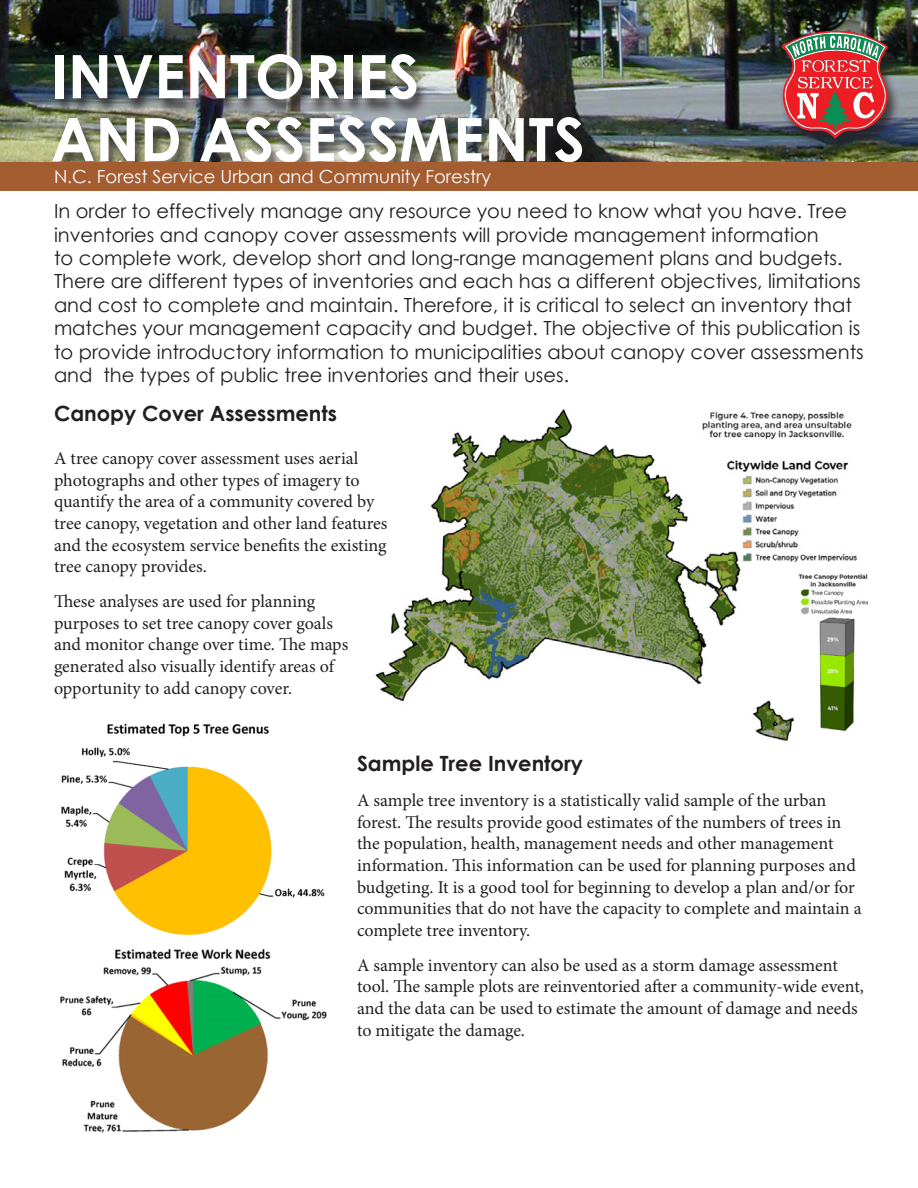
<style>
.page{position:relative;width:918px;height:1188px;background:#fff}
.page>*{position:absolute;margin:0;border:0;box-sizing:border-box;transform-origin:0 0}
.t1{font:700 60px "Century Gothic";color:#fff}
.t2{font:700 21px "Century Gothic";color:#231f20}
.t3{font:19.5px/23.4px "Century Gothic";color:#231f20}
.t4{font:18px/21.6px "Minion Pro";letter-spacing:-.005em;color:#231f20}
.t5{font:18px "Century Gothic";color:#fff}
</style>
<div class="page">
<img style="left:0;top:0;width:918px;height:162px">
<div style="left:50px;top:55px;width:545px;height:125px;background:#231f20;opacity:.75"></div>
<div style="left:0;top:162px;width:918px;height:28px;background:#a45c31"></div>
<div style="left:780px;top:32px;width:121px;height:124px;background:#231f20;opacity:.75"></div>
<img style="left:782px;top:31px;width:106px;height:108px">
<img style="left:375px;top:409px;width:483px;height:332px">
<img style="left:796px;top:572px;width:72px;height:162px">
<img style="left:61px;top:723px;width:264px;height:213px">
<img style="left:60px;top:949px;width:267px;height:184px">
<p class="t1" style="left:51px;top:31px;width:370px">INVENTORIES</p>
<p class="t1" style="left:51px;top:94px;width:536px">AND ASSESSMENTS</p>
<p class="t5" style="left:54px;top:164px;width:439px">N.C. Forest Service Urban and Community Forestry</p>
<p class="t3" style="left:54px;top:199px;width:811px">In order to effectively manage any resource you need to know what you have. Tree inventories and canopy cover assessments will provide management information<br>to complete work, develop short and long-range management plans and budgets.<br>There are different types of inventories and each has a different objectives, limitations and cost to complete and maintain. Therefore, it is critical to select an inventory that matches your management capacity and budget. The objective of this publication is to provide introductory information to municipalities about canopy cover assessments and the types of public tree inventories and their uses.</p>
<p class="t2" style="left:54px;top:397px;width:285px">Canopy Cover Assessments</p>
<p class="t4" style="left:54px;top:448px;width:335px">A tree canopy cover assessment uses aerial photographs and other types of imagery to quantify the area of a community covered by tree canopy, vegetation and other land features and the ecosystem service benefits the existing tree canopy provides.</p>
<p class="t4" style="left:54px;top:591px;width:296px">These analyses are used for planning purposes to set tree canopy cover goals and monitor change over time. The maps generated also visually identify areas of opportunity to add canopy cover.</p>
<p class="t2" style="left:357px;top:748px;width:227px">Sample Tree Inventory</p>
<p class="t4" style="left:357px;top:790px;width:506px">A sample tree inventory is a statistically valid sample of the urban forest. The results provide good estimates of the numbers of trees in the population, health, management needs and other management information. This information can be used for planning purposes and budgeting. It is a good tool for beginning to develop a plan and/or for communities that do not have the capacity to complete and maintain a complete tree inventory.</p>
<p class="t4" style="left:357px;top:954px;width:509px">A sample inventory can also be used as a storm damage assessment tool. The sample plots are reinventoried after a community-wide event, and the data can be used to estimate the amount of damage and needs to mitigate the damage.</p>
</div>
